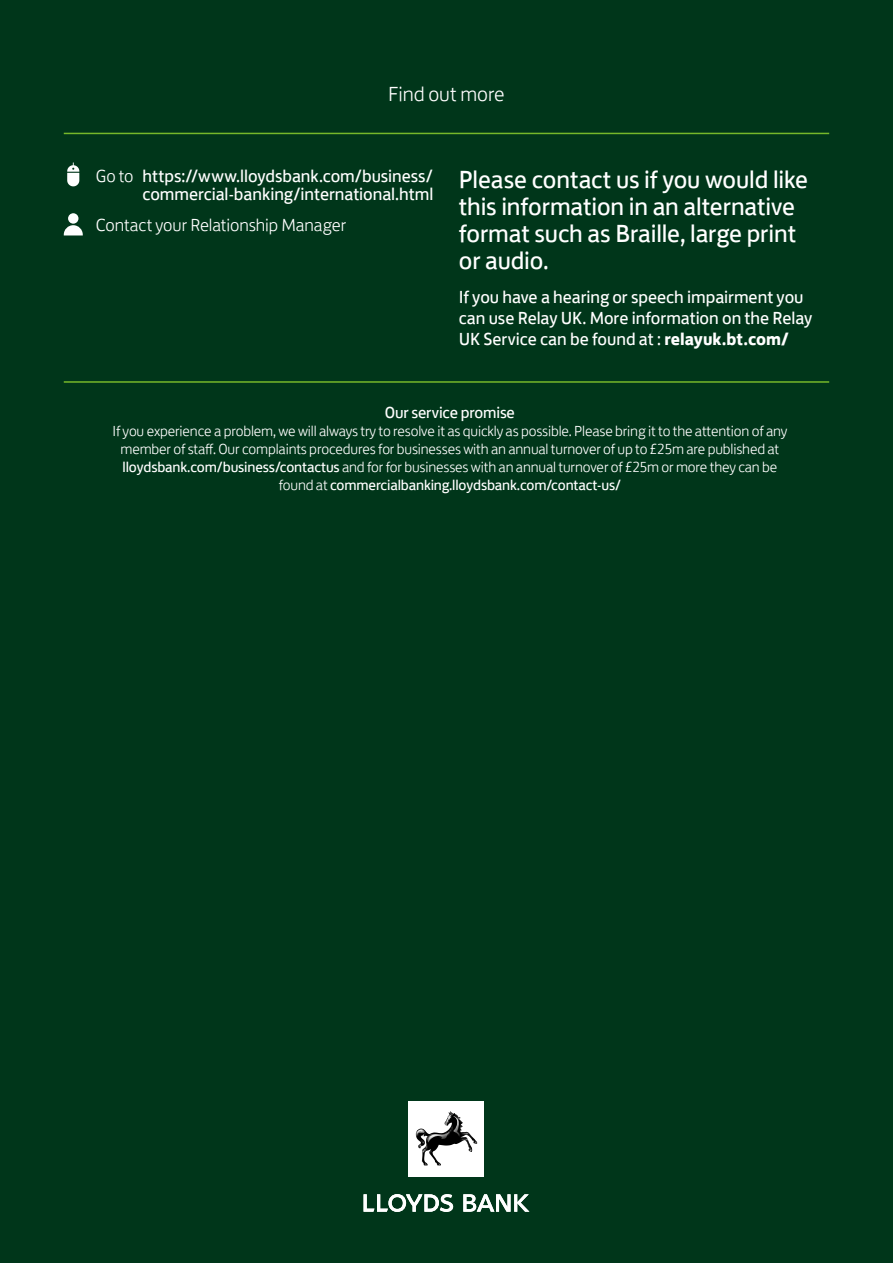
<style>
.page{position:relative;width:893px;height:1263px;background:#00361a}
.page>*{position:absolute;margin:0;border:0;box-sizing:border-box;transform-origin:0 0}
.t1{font:25.5px/27px "Lloyds Bank Jack";letter-spacing:-.005em;color:#fff}
.t2{font:300 21px "Lloyds Bank Jack";letter-spacing:-.005em;color:#fff}
.t3{font:18px/21px "Lloyds Bank Jack";letter-spacing:-.005em;color:#fff;text-align:right}
.t4{font:300 18px "Lloyds Bank Jack";letter-spacing:-.005em;color:#fff}
.t5{font:16.5px "Lloyds Bank Jack";letter-spacing:-.01em;color:#fff}
.t6{font:300 15px/18px "Lloyds Bank Jack";letter-spacing:-.01em;color:#fff;text-align:center}
.s1{font-weight:300}
.s2{font-weight:700}
.s3{font-weight:400}
</style>
<div class="page">
<hr style="left:64px;top:133px;width:765px;height:1px;background:#76b82a">
<svg style="left:64px;top:225px;width:19px;height:10px"></svg>
<div style="left:68px;top:213px;width:10px;height:11px;background:#fff;border-radius:50%"></div>
<hr style="left:64px;top:381px;width:765px;height:2px;background:#76b82a">
<svg style="left:67px;top:162px;width:12px;height:24px"></svg>
<div style="left:409px;top:1101px;width:75px;height:76px;background:#fff"></div>
<svg style="left:364px;top:1194px;width:89px;height:18px"></svg>
<svg style="left:463px;top:1194px;width:66px;height:18px"></svg>
<svg style="left:417px;top:1115px;width:43px;height:27px"></svg>
<h2 class="t2" style="left:388px;top:77px;width:118px">Find out more</h2>
<p class="t3" style="left:96px;top:165px;width:339px;line-height:18px"><span class="s1">Go to</span> https://www.lloydsbank.com/business/ commercial-banking/international.html</p>
<p class="t4" style="left:96px;top:211px;width:252px">Contact your Relationship Manager</p>
<h1 class="t1" style="left:459px;top:163px;width:351px">Please contact us if you would like this information in an alternative format such as Braille, large print or audio.</h1>
<p class="t3" style="left:459px;top:285px;width:355px;text-align:left">If you have a hearing or speech impairment you can use Relay UK. More information on the Relay<br>UK Service can be found at : <span class="s2">relayuk.bt.com/</span></p>
<p class="t5" style="left:385px;top:399px;width:132px">Our service promise</p>
<p class="t6" style="left:112px;top:420px;width:676px">If you experience a problem, we will always try to resolve it as quickly as possible. Please bring it to the attention of any member of staff. Our complaints procedures for businesses with an annual turnover of up to £25m are published at <span class="s3">lloydsbank.com/business/contactus</span> and for for businesses with an annual turnover of £25m or more they can be found at <span class="s3">commercialbanking.lloydsbank.com/contact-us/</span></p>
</div>
